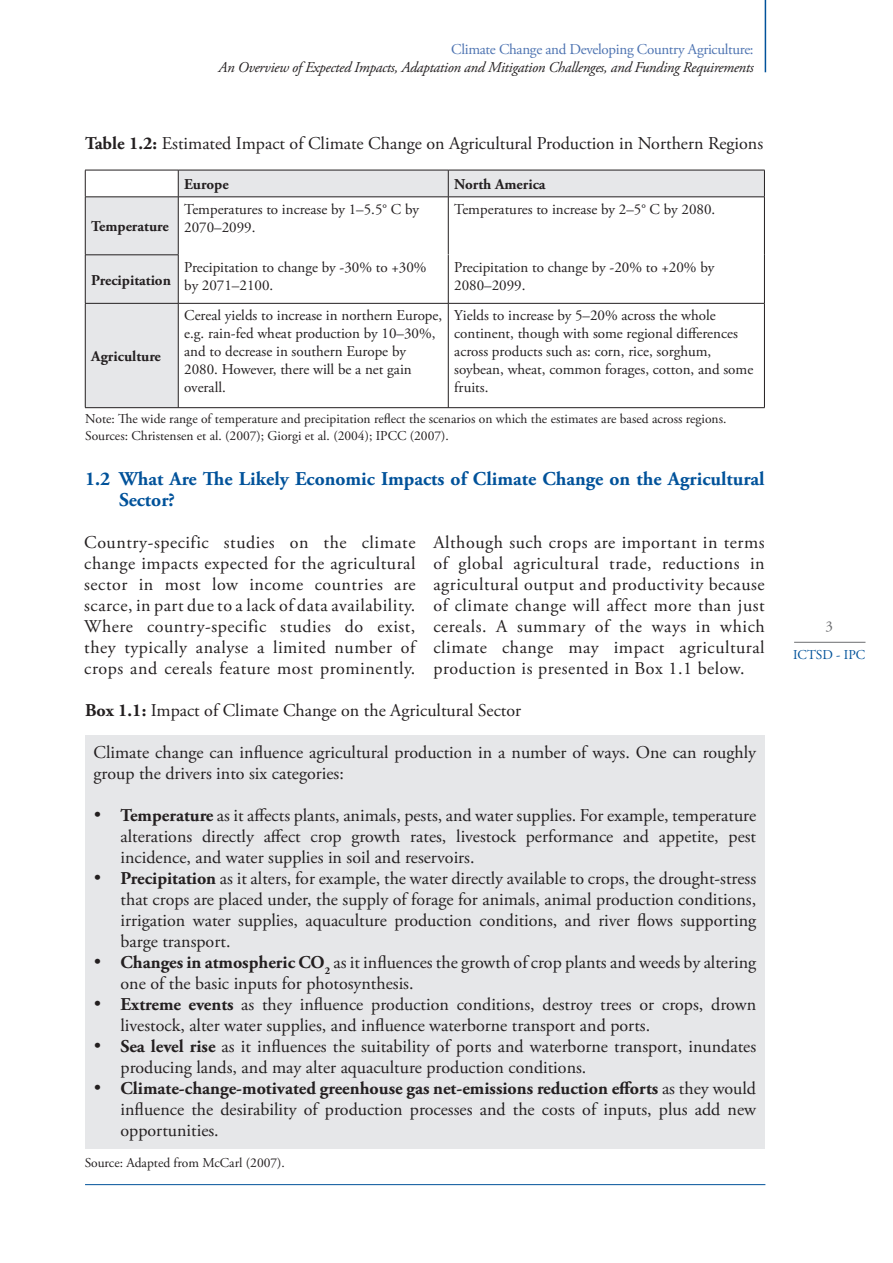
<style>
.page{position:relative;width:893px;height:1263px;background:#fff}
.page>*{position:absolute;margin:0;border:0;box-sizing:border-box;transform-origin:0 0}
.t1{font:700 19.5px/21px "Adobe Garamond Pro";color:#01529a}
.t2{font:18px/21px "Adobe Garamond Pro";color:#231f20;text-align:justify}
.t3{font:15px/18px "Adobe Garamond Pro";color:#231f20}
.t4{font:italic 15px "Adobe Garamond Pro";letter-spacing:-.02em;color:#231f20}
.t5{font:700 15px "Adobe Garamond Pro";color:#231f20}
.t6{font:15px "Adobe Garamond Pro";letter-spacing:-.02em;color:#4d73b1}
.t7{font:15px "Adobe Garamond Pro";color:#6c6d70}
.t8{font:13.5px/16.2px "Adobe Garamond Pro";color:#231f20}
.t9{font:13.5px "Adobe Garamond Pro";color:#01529a}
.s1{font-weight:700}
</style>
<div class="page">
<hr style="left:85px;top:1184px;width:680px;height:1px;background:#01529a">
<hr style="left:765px;top:0;width:1px;height:72px;background:#01529a">
<hr style="left:794px;top:642px;width:71px;height:1px;background:#6c6d70">
<svg style="left:86px;top:171px;width:678px;height:236px"></svg>
<hr style="left:85px;top:170px;width:93px;height:1px;background:#231f20">
<svg style="left:85px;top:170px;width:1px;height:27px"></svg>
<hr style="left:178px;top:170px;width:270px;height:1px;background:#231f20">
<svg style="left:178px;top:170px;width:1px;height:27px"></svg>
<hr style="left:448px;top:170px;width:317px;height:1px;background:#231f20">
<svg style="left:448px;top:170px;width:1px;height:27px"></svg>
<svg style="left:764px;top:170px;width:1px;height:27px"></svg>
<hr style="left:85px;top:197px;width:93px;height:1px;background:#231f20">
<hr style="left:85px;top:197px;width:1px;height:58px;background:#231f20">
<hr style="left:178px;top:197px;width:270px;height:1px;background:#231f20">
<hr style="left:178px;top:197px;width:1px;height:58px;background:#231f20">
<hr style="left:448px;top:197px;width:317px;height:1px;background:#231f20">
<hr style="left:448px;top:197px;width:1px;height:58px;background:#231f20">
<hr style="left:764px;top:197px;width:1px;height:58px;background:#231f20">
<hr style="left:85px;top:255px;width:93px;height:1px;background:#231f20">
<hr style="left:85px;top:255px;width:1px;height:48px;background:#231f20">
<hr style="left:178px;top:255px;width:1px;height:48px;background:#231f20">
<hr style="left:448px;top:255px;width:1px;height:48px;background:#231f20">
<hr style="left:764px;top:255px;width:1px;height:48px;background:#231f20">
<hr style="left:85px;top:303px;width:93px;height:1px;background:#231f20">
<hr style="left:85px;top:304px;width:1px;height:103px;background:#231f20">
<hr style="left:178px;top:303px;width:270px;height:1px;background:#231f20">
<hr style="left:178px;top:304px;width:1px;height:103px;background:#231f20">
<hr style="left:448px;top:303px;width:317px;height:1px;background:#231f20">
<hr style="left:448px;top:304px;width:1px;height:103px;background:#231f20">
<hr style="left:764px;top:304px;width:1px;height:103px;background:#231f20">
<hr style="left:85px;top:407px;width:680px;height:1px;background:#231f20">
<div style="left:85px;top:736px;width:680px;height:413px;background:#e6e7e9"></div>
<p class="t6" style="left:451px;top:43px;width:304px">Climate Change and Developing Country Agriculture:</p>
<p class="t4" style="left:219px;top:61px;width:537px">An Overview of Expected Impacts, Adaptation and Mitigation Challenges, and Funding Requirements</p>
<p class="t2" style="left:85px;top:134px;width:680px"><span class="s1">Table 1.2:</span> Estimated Impact of Climate Change on Agricultural Production in Northern Regions</p>
<p class="t5" style="left:184px;top:178px;width:46px">Europe</p>
<p class="t5" style="left:454px;top:178px;width:93px">North America</p>
<p class="t5" style="left:91px;top:220px;width:79px">Temperature</p>
<p class="t3" style="left:184px;top:201px;width:236px">Temperatures to increase by 1–5.5° C by<br>2070–2099.</p>
<p class="t3" style="left:454px;top:201px;width:262px">Temperatures to increase by 2–5° C by 2080.</p>
<p class="t5" style="left:91px;top:274px;width:81px">Precipitation</p>
<p class="t3" style="left:184px;top:259px;width:244px">Precipitation to change by -30% to +30% by 2071–2100.</p>
<p class="t3" style="left:454px;top:259px;width:262px">Precipitation to change by -20% to +20% by<br>2080–2099.</p>
<p class="t3" style="left:184px;top:308px;width:259px">Cereal yields to increase in northern Europe, e.g. rain-fed wheat production by 10–30%, and to decrease in southern Europe by 2080. However, there will be a net gain overall.</p>
<p class="t3" style="left:454px;top:308px;width:300px">Yields to increase by 5–20% across the whole continent, though with some regional differences across products such as: corn, rice, sorghum, soybean, wheat, common forages, cotton, and some fruits.</p>
<p class="t8" style="left:85px;top:412px;width:643px">Note: The wide range of temperature and precipitation reflect the scenarios on which the estimates are based across regions.<br>Sources: Christensen et al. (2007); Giorgi et al. (2004); IPCC (2007).</p>
<p class="t1" style="left:119px;top:470px;width:647px;text-indent:-34px">1.2 What Are The Likely Economic Impacts of Climate Change on the Agricultural<br>Sector?</p>
<p class="t2" style="left:84px;top:533px;width:333px">Country-specific studies on the climate change impacts expected for the agricultural sector in most low income countries are scarce, in part due to a lack of data availability.<br>Where country-specific studies do exist, they typically analyse a limited number of crops and cereals feature most prominently.</p>
<p class="t2" style="left:433px;top:533px;width:333px">Although such crops are important in terms of global agricultural trade, reductions in agricultural output and productivity because of climate change will affect more than just cereals. A summary of the ways in which climate change may impact agricultural production is presented in Box 1.1 below.</p>
<p class="t2" style="left:85px;top:701px;width:438px"><span class="s1">Box 1.1:</span> Impact of Climate Change on the Agricultural Sector</p>
<p class="t2" style="left:94px;top:743px;width:664px">Climate change can influence agricultural production in a number of ways. One can roughly group the drivers into six categories:</p>
<p class="t2" style="left:121px;top:806px;width:637px;text-indent:-27px">• <span class="s1">Temperature</span> as it affects plants, animals, pests, and water supplies. For example, temperature alterations directly affect crop growth rates, livestock performance and appetite, pest incidence, and water supplies in soil and reservoirs.</p>
<p class="t2" style="left:121px;top:869px;width:637px;text-indent:-27px">• <span class="s1">Precipitation</span> as it alters, for example, the water directly available to crops, the drought-stress that crops are placed under, the supply of forage for animals, animal production conditions, irrigation water supplies, aquaculture production conditions, and river flows supporting barge transport.</p>
<p class="t2" style="left:121px;top:953px;width:637px;text-indent:-27px">• <span class="s1">Changes in atmospheric CO</span><sub>2</sub> as it influences the growth of crop plants and weeds by altering one of the basic inputs for photosynthesis.</p>
<p class="t2" style="left:121px;top:995px;width:637px;text-indent:-27px">• <span class="s1">Extreme events</span> as they influence production conditions, destroy trees or crops, drown livestock, alter water supplies, and influence waterborne transport and ports.</p>
<p class="t2" style="left:121px;top:1037px;width:637px;text-indent:-27px">• <span class="s1">Sea level rise</span> as it influences the suitability of ports and waterborne transport, inundates producing lands, and may alter aquaculture production conditions.</p>
<p class="t2" style="left:121px;top:1079px;width:637px;text-indent:-27px">• <span class="s1">Climate-change-motivated greenhouse gas net-emissions reduction efforts</span> as they would influence the desirability of production processes and the costs of inputs, plus add new opportunities.</p>
<p class="t8" style="left:85px;top:1155px;width:202px">Source: Adapted from McCarl (2007).</p>
<p class="t5" style="left:91px;top:350px;width:71px">Agriculture</p>
<p class="t7" style="left:825px;top:620px;width:9px">3</p>
<p class="t9" style="left:793px;top:649px;width:74px">ICTSD - IPC</p>
</div>
